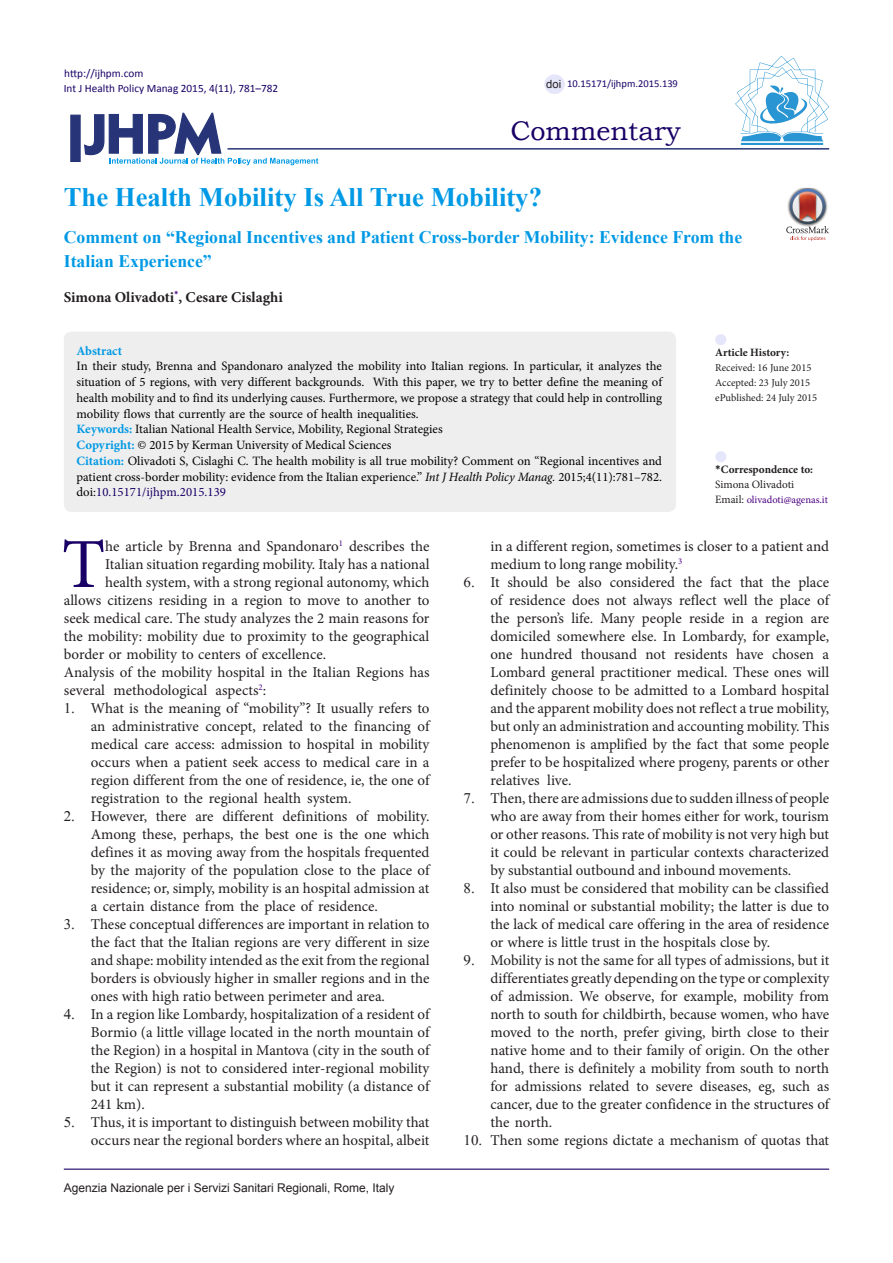
<style>
.page{position:relative;width:893px;height:1263px;background:#fff}
.page>*{position:absolute;margin:0;border:0;box-sizing:border-box;transform-origin:0 0}
.t1{font:70.35px "Minion Pro";color:#190066}
.t2{font:27px "Bookman Old Style";color:#190066}
.Default{font:700 26.7px "Times New Roman";color:#0099e5}
.Default-2{font:700 17.7px/24px "Times New Roman";color:#0099e5}
.t3{font:15px/18px "Minion Pro";color:#231f20;text-align:justify}
.Default-3{font:700 15px "Minion Pro";color:#231f20}
.Default-4{font:12.75px/15.8px "Minion Pro";color:#000;text-align:justify}
.Default-5{font:700 12.75px "Minion Pro";color:#0099e5}
.t4{font:12px "Arial";color:#231f20}
.t5{font:11.25px "Calibri";color:#190066}
.t6{font:700 11.25px "Minion Pro";color:#231f20}
.t7{font:11.25px "Minion Pro";letter-spacing:-.005em;color:#231f20}
.t8{font:11.25px "Arial";color:#231f20}
.t9{font:10.5px "Minion Pro";color:#231f20}
.t10{font:10.5px "Minion Pro";letter-spacing:-.005em;color:#4b0082}
.t11{font:10.5px "Calibri";color:#190066}
.s1{font-weight:700;color:#0099e5}
.s2{font-style:italic}
.s3{color:#190066}
.s4{font-family:"Calibri"}
.s5{font-size:11.25px;color:#231f20}
</style>
<div class="page">
<svg style="left:84px;top:112px;width:234px;height:53px"></svg>
<div style="left:70px;top:115px;width:11px;height:47px;background:#273578;border:1px solid #273578"></div>
<hr style="left:227px;top:148px;width:602px;height:2px;background:#273578">
<div style="left:64px;top:332px;width:612px;height:180px;background:#eee;border-radius:8px"></div>
<div style="left:715px;top:451px;width:11px;height:11px;background:#e6e6fa;border-radius:50%"></div>
<div style="left:715px;top:334px;width:11px;height:11px;background:#e6e6fa;border-radius:50%"></div>
<hr style="left:64px;top:1168px;width:765px;height:2px;background:#190066">
<hr style="left:741px;top:143px;width:82px;height:2px;background:#2995d2">
<svg style="left:735px;top:56px;width:94px;height:85px"></svg>
<div style="left:544px;top:74px;width:21px;height:20px;background:#e6e6fa;border-radius:50%"></div>
<img style="left:798px;top:188px;width:18px;height:1px">
<svg style="left:786px;top:189px;width:43px;height:52px"></svg>
<p class="t5" style="left:64px;top:66px;width:81px">http://ijhpm.com</p>
<p class="t5" style="left:64px;top:81px;width:216px">Int J Health Policy Manag 2015, 4(11), 781–782</p>
<p class="t8" style="left:546px;top:76px;width:17px">doi</p>
<p class="t11" style="left:567px;top:77px;width:112px">10.15171/ijhpm.2015.139</p>
<p class="t2" style="left:510px;top:113px;width:172px">Commentary</p>
<p class="Default" style="left:64px;top:178px;width:480px">The Health Mobility Is All True Mobility?</p>
<p class="Default-2" style="left:64px;top:224px;width:680px">Comment on “Regional Incentives and Patient Cross-border Mobility: Evidence From the<br>Italian Experience”</p>
<p class="Default-3" style="left:64px;top:286px;width:221px">Simona Olivadoti<sup>*</sup>, Cesare Cislaghi</p>
<p class="Default-5" style="left:77px;top:342px;width:47px">Abstract</p>
<p class="Default-4" style="left:77px;top:358px;width:587px">In their study, Brenna and Spandonaro analyzed the mobility into Italian regions. In particular, it analyzes the situation of 5 regions, with very different backgrounds. With this paper, we try to better define the meaning of health mobility and to find its underlying causes. Furthermore, we propose a strategy that could help in controlling mobility flows that currently are the source of health inequalities.</p>
<p class="Default-4" style="left:77px;top:421px;width:368px"><span class="s1">Keywords:</span> Italian National Health Service, Mobility, Regional Strategies</p>
<p class="Default-4" style="left:77px;top:437px;width:316px"><span class="s1">Copyright:</span> © 2015 by Kerman University of Medical Sciences</p>
<p class="Default-4" style="left:77px;top:453px;width:587px"><span class="s1">Citation:</span> Olivadoti S, Cislaghi C. The health mobility is all true mobility? Comment on “Regional incentives and patient cross-border mobility: evidence from the Italian experience.” <span class="s2">Int J Health Policy Manag.</span> 2015;4(11):781–782. doi:<span class="s3">10.15171/ijhpm.2015.139</span></p>
<p class="t6" style="left:715px;top:462px;width:99px"><span class="s4">*</span>Correspondence to:</p>
<p class="t6" style="left:715px;top:344px;width:76px">Article History:</p>
<p class="t9" style="left:715px;top:361px;width:98px">Received: 16 June 2015</p>
<p class="t9" style="left:715px;top:376px;width:96px">Accepted: 23 July 2015</p>
<p class="t9" style="left:715px;top:391px;width:103px">ePublished: 24 July 2015</p>
<p class="t7" style="left:715px;top:477px;width:81px">Simona Olivadoti</p>
<p class="t10" style="left:715px;top:493px;width:114px"><span class="s5">Email:</span> olivadoti@agenas.it</p>
<p class="t1" style="left:62px;top:517px;width:45px">T</p>
<p class="t3" style="left:105px;top:537px;width:326px">he article by Brenna and Spandonaro<sup>1</sup> describes the</p>
<p class="t3" style="left:105px;top:555px;width:326px">Italian situation regarding mobility. Italy has a national</p>
<p class="t3" style="left:105px;top:573px;width:326px">health system, with a strong regional autonomy, which</p>
<p class="t3" style="left:64px;top:591px;width:367px">allows citizens residing in a region to move to another to</p>
<p class="t3" style="left:64px;top:609px;width:367px">seek medical care. The study analyzes the 2 main reasons for</p>
<p class="t3" style="left:64px;top:627px;width:367px">the mobility: mobility due to proximity to the geographical</p>
<p class="t3" style="left:64px;top:645px;width:264px">border or mobility to centers of excellence.</p>
<p class="t3" style="left:64px;top:663px;width:367px">Analysis of the mobility hospital in the Italian Regions has several methodological aspects<sup>2</sup>:</p>
<p class="t3" style="left:91px;top:699px;width:340px">What is the meaning of “mobility”? It usually refers to an administrative concept, related to the financing of medical care access: admission to hospital in mobility occurs when a patient seek access to medical care in a region different from the one of residence, ie, the one of registration to the regional health system.</p>
<p class="t3" style="left:91px;top:807px;width:340px">However, there are different definitions of mobility.<br>Among these, perhaps, the best one is the one which defines it as moving away from the hospitals frequented by the majority of the population close to the place of residence; or, simply, mobility is an hospital admission at a certain distance from the place of residence.</p>
<p class="t3" style="left:91px;top:915px;width:340px;text-indent:-27px">✓ These conceptual differences are important in relation to the fact that the Italian regions are very different in size and shape: mobility intended as the exit from the regional borders is obviously higher in smaller regions and in the ones with high ratio between perimeter and area.</p>
<p class="t3" style="left:91px;top:1005px;width:340px;text-indent:-27px">✔ In a region like Lombardy, hospitalization of a resident of Bormio (a little village located in the north mountain of the Region) in a hospital in Mantova (city in the south of the Region) is not to considered inter-regional mobility but it can represent a substantial mobility (a distance of 241 km).</p>
<p class="t3" style="left:91px;top:1113px;width:340px">Thus, it is important to distinguish between mobility that occurs near the regional borders where an hospital, albeit</p>
<p class="t4" style="left:64px;top:1180px;width:332px">Agenzia Nazionale per i Servizi Sanitari Regionali, Rome, Italy</p>
<p class="t3" style="left:490px;top:537px;width:340px">in a different region, sometimes is closer to a patient and medium to long range mobility.<sup>3</sup></p>
<p class="t3" style="left:490px;top:573px;width:340px">It should be also considered the fact that the place of residence does not always reflect well the place of the person’s life. Many people reside in a region are domiciled somewhere else. In Lombardy, for example, one hundred thousand not residents have chosen a Lombard general practitioner medical. These ones will definitely choose to be admitted to a Lombard hospital and the apparent mobility does not reflect a true mobility, but only an administration and accounting mobility. This phenomenon is amplified by the fact that some people prefer to be hospitalized where progeny, parents or other relatives live.</p>
<p class="t3" style="left:490px;top:789px;width:340px">Then, there are admissions due to sudden illness of people who are away from their homes either for work, tourism or other reasons. This rate of mobility is not very high but it could be relevant in particular contexts characterized by substantial outbound and inbound movements.</p>
<p class="t3" style="left:490px;top:879px;width:340px">It also must be considered that mobility can be classified into nominal or substantial mobility; the latter is due to the lack of medical care offering in the area of residence or where is little trust in the hospitals close by.</p>
<p class="t3" style="left:490px;top:951px;width:340px">Mobility is not the same for all types of admissions, but it differentiates greatly depending on the type or complexity of admission. We observe, for example, mobility from north to south for childbirth, because women, who have moved to the north, prefer giving, birth close to their native home and to their family of origin. On the other hand, there is definitely a mobility from south to north for admissions related to severe diseases, eg, such as cancer, due to the greater confidence in the structures of the north.</p>
<p class="t3" style="left:490px;top:1131px;width:340px">Then some regions dictate a mechanism of quotas that</p>
</div>
